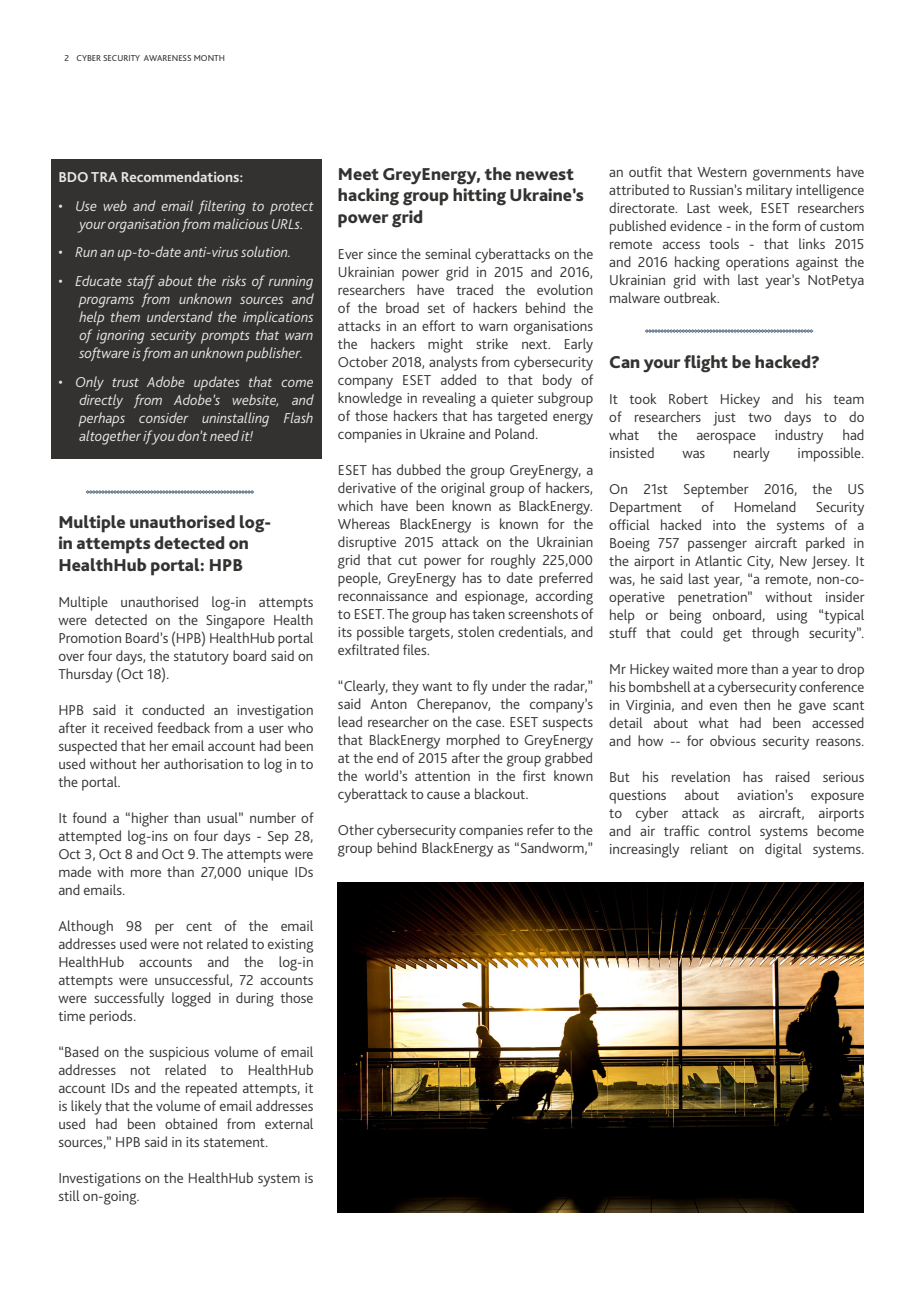
<style>
.page{position:relative;width:919px;height:1289px;background:#fff}
.page>*{position:absolute;margin:0;border:0;box-sizing:border-box;transform-origin:0 0}
.Page_Header{font:800 18px/21.6px "Bliss Pro";color:#333231}
.Page_Header-2{font:300 15px/18px "Bliss Pro";color:#333231;text-align:justify}
.Page_Header-3{font:italic 300 15px/18px "Bliss Pro";color:#e9e9e9;text-align:justify}
.Page_Header-4{font:700 15px "Bliss Pro";color:#e9e9e9}
.Page_Header-5{font:9px "Bliss Pro";color:#333231}
</style>
<div class="page">
<div style="left:51px;top:159px;width:270px;height:300px;background:#333231"></div>
<svg style="left:86px;top:490px;width:168px;height:3px"></svg>
<svg style="left:645px;top:329px;width:168px;height:4px"></svg>
<img style="left:338px;top:882px;width:525px;height:330px">
<p class="Page_Header-5" style="left:64px;top:53px;width:162px">2 CYBER SECURITY AWARENESS MONTH</p>
<p class="Page_Header-4" style="left:58px;top:167px;width:186px">BDO TRA Recommendations:</p>
<p class="Page_Header-3" style="left:79px;top:196px;width:236px;text-indent:-21px">• Use web and email filtering to protect your organisation from malicious URLs.</p>
<p class="Page_Header-3" style="left:58px;top:243px;width:235px">• Run an up-to-date anti-virus solution.</p>
<p class="Page_Header-3" style="left:79px;top:272px;width:236px;text-indent:-21px">• Educate staff about the risks of running programs from unknown sources and help them understand the implications of ignoring security prompts that warn software is from an unknown publisher.</p>
<p class="Page_Header-3" style="left:79px;top:373px;width:236px;text-indent:-21px">• Only trust Adobe updates that come directly from Adobe’s website, and perhaps consider uninstalling Flash altogether if you don’t need it!</p>
<p class="Page_Header" style="left:58px;top:510px;width:214px">Multiple unauthorised log&shy;in attempts detected on<br>HealthHub portal: HPB</p>
<p class="Page_Header-2" style="left:58px;top:592px;width:257px">Multiple unauthorised log-in attempts were detected on the Singapore Health Promotion Board’s (HPB) HealthHub portal over four days, the statutory board said on Thursday (Oct 18).</p>
<p class="Page_Header-2" style="left:58px;top:700px;width:257px">HPB said it conducted an investigation after it received feedback from a user who suspected that her email account had been used without her authorisation to log in to the portal.</p>
<p class="Page_Header-2" style="left:58px;top:808px;width:257px">It found a “higher than usual” number of attempted log-ins on four days - Sep 28, Oct 3, Oct 8 and Oct 9. The attempts were made with more than 27,000 unique IDs and emails.</p>
<p class="Page_Header-2" style="left:58px;top:916px;width:257px">Although 98 per cent of the email addresses used were not related to existing HealthHub accounts and the log-in attempts were unsuccessful, 72 accounts were successfully logged in during those time periods.</p>
<p class="Page_Header-2" style="left:58px;top:1042px;width:257px">“Based on the suspicious volume of email addresses not related to HealthHub account IDs and the repeated attempts, it is likely that the volume of email addresses used had been obtained from external sources,” HPB said in its statement.</p>
<p class="Page_Header-2" style="left:58px;top:1168px;width:257px">Investigations on the HealthHub system is still on-going.</p>
<p class="Page_Header" style="left:338px;top:162px;width:247px">Meet GreyEnergy, the newest hacking group hitting Ukraine’s power grid</p>
<p class="Page_Header-2" style="left:338px;top:244px;width:257px">Ever since the seminal cyberattacks on the Ukrainian power grid in 2015 and 2016, researchers have traced the evolution of the broad set of hackers behind the attacks in an effort to warn organisations the hackers might strike next. Early October 2018, analysts from cybersecurity company ESET added to that body of knowledge in revealing a quieter subgroup of those hackers that has targeted energy companies in Ukraine and Poland.</p>
<p class="Page_Header-2" style="left:338px;top:460px;width:257px">ESET has dubbed the group GreyEnergy, a derivative of the original group of hackers, which have been known as BlackEnergy.<br>Whereas BlackEnergy is known for the disruptive 2015 attack on the Ukrainian grid that cut power for roughly 225,000 people, GreyEnergy has to date preferred reconnaissance and espionage, according to ESET. The group has taken screenshots of its possible targets, stolen credentials, and exfiltrated files.</p>
<p class="Page_Header-2" style="left:338px;top:676px;width:257px">“Clearly, they want to fly under the radar,” said Anton Cherepanov, the company’s lead researcher on the case. ESET suspects that BlackEnergy morphed to GreyEnergy at the end of 2015 after the group grabbed the world’s attention in the first known cyberattack to cause a blackout.</p>
<p class="Page_Header-2" style="left:338px;top:820px;width:257px">Other cybersecurity companies refer to the group behind BlackEnergy as “Sandworm,”</p>
<p class="Page_Header-2" style="left:609px;top:163px;width:257px">an outfit that Western governments have attributed to Russian’s military intelligence directorate. Last week, ESET researchers published evidence - in the form of custom remote access tools - that links 2015 and 2016 hacking operations against the Ukrainian grid with last year’s NotPetya malware outbreak.</p>
<p class="Page_Header" style="left:609px;top:351px;width:212px">Can your flight be hacked?</p>
<p class="Page_Header-2" style="left:609px;top:390px;width:257px">It took Robert Hickey and his team of researchers just two days to do what the aerospace industry had insisted</p>
<p class="Page_Header-2" style="left:682px;top:444px;width:24px">was</p>
<p class="Page_Header-2" style="left:733px;top:444px;width:38px">nearly</p>
<p class="Page_Header-2" style="left:797px;top:444px;width:68px">impossible.</p>
<p class="Page_Header-2" style="left:609px;top:480px;width:257px">On 21st September 2016, the US<br>Department</p>
<p class="Page_Header-2" style="left:701px;top:498px;width:14px">of</p>
<p class="Page_Header-2" style="left:733px;top:498px;width:64px">Homeland</p>
<p class="Page_Header-2" style="left:609px;top:498px;width:257px;text-indent:206px">Security official hacked into the systems of a Boeing 757 passenger aircraft parked in the airport in Atlantic City, New Jersey. It was, he said last year, “a remote, non-co&shy;operative penetration” without insider help or being onboard, using “typical stuff that could get through security”.</p>
<p class="Page_Header-2" style="left:609px;top:660px;width:257px">Mr Hickey waited more than a year to drop his bombshell at a cybersecurity conference in Virginia, and even then he gave scant detail about what had been accessed and how -- for obvious security reasons.</p>
<p class="Page_Header-2" style="left:609px;top:768px;width:257px">But his revelation has raised serious questions about aviation’s exposure to cyber attack as aircraft, airports and air traffic control systems become increasingly reliant on digital systems.</p>
</div>
